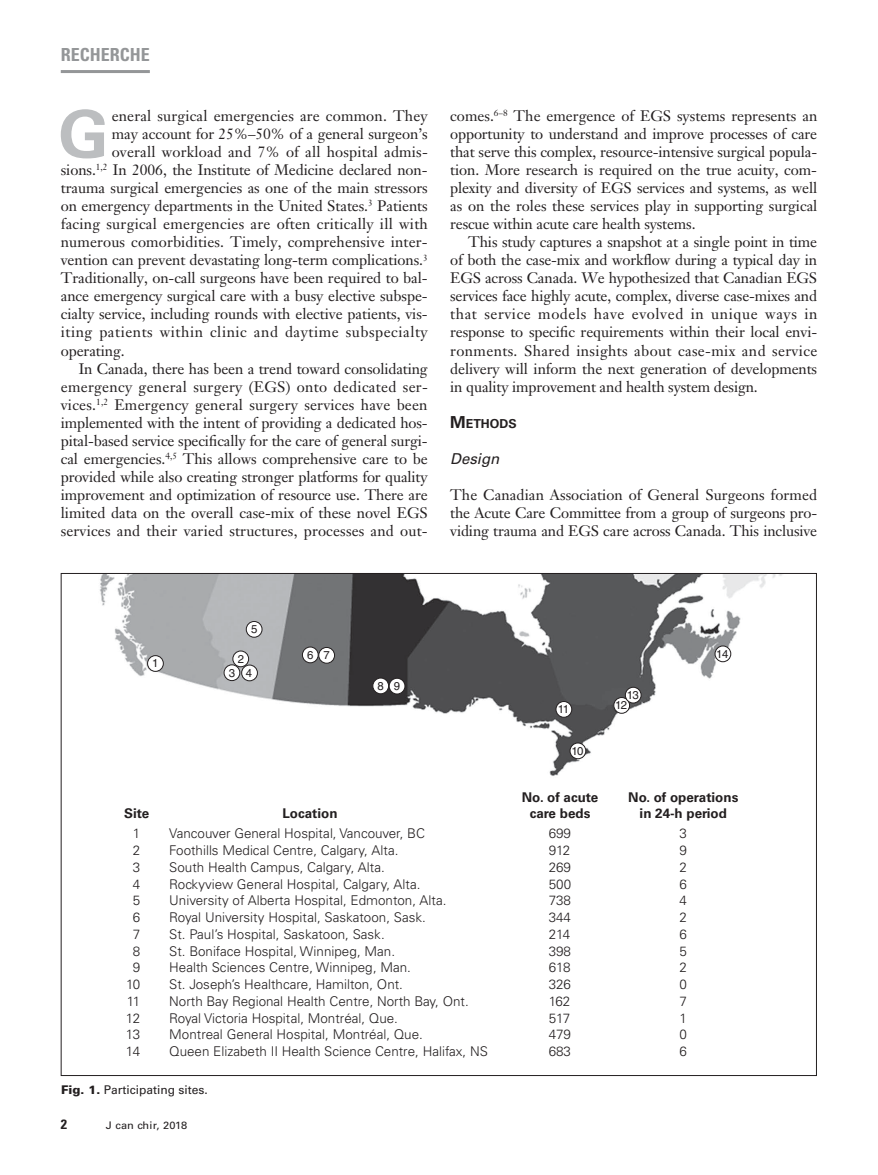
<style>
.page{position:relative;width:878px;height:1175px;background:#fff}
.page>*{position:absolute;margin:0;border:0;box-sizing:border-box;transform-origin:0 0}
.t1{font:700 64.8px "Univers LT Std";color:#bcbec0}
.t2{font:700 condensed 18px "Univers LT Std";color:#949698}
.t3{font:15px/18px "Janson Text LT Std";letter-spacing:-.005em;color:#231f20;text-align:justify}
.t4{font:15px "Janson Text LT Std";letter-spacing:.015em;color:#231f20}
.t5{font:15px "Janson Text LT Std";letter-spacing:.035em;color:#231f20}
.t6{font:15px "Janson Text LT Std";letter-spacing:.02em;color:#231f20}
.t7{font:italic 15px "Univers LT Std";color:#231f20}
.t8{font:700 condensed 13.5px "Univers LT Std";color:#231f20;scale:1.05 1}
.t9{font:300 13.35px/16.8px "Univers LT Std";color:#231f20;text-align:justify}
.t10{font:700 13.35px/16px "Univers LT Std";color:#231f20;text-align:center}
.t11{font:700 12.3px "Univers LT Std";color:#231f20}
.t12{font:12px "Univers LT Std";color:#231f20}
.t13{font:11.4px/14px "Helvetica LT Std";letter-spacing:-.04em;color:#231f20;text-align:center}
.t14{font:10.5px "Univers LT Std";letter-spacing:.015em;color:#231f20;scale:1.05 1}
.s1{font-size:16.5px}
.s2{font-weight:900}
</style>
<div class="page">
<hr style="left:61px;top:70px;width:89px;height:3px;background:#949698">
<img style="left:100px;top:575px;width:682px;height:201px">
<div style="left:302px;top:647px;width:16px;height:16px;background:#fff;border-radius:50%"></div>
<div style="left:302px;top:646px;width:16px;height:17px;border:1px solid #231f20;border-radius:50%"></div>
<div style="left:246px;top:621px;width:16px;height:16px;background:#fff;border-radius:50%"></div>
<div style="left:246px;top:621px;width:16px;height:16px;border:1px solid #231f20;border-radius:50%"></div>
<div style="left:233px;top:651px;width:15px;height:16px;background:#fff;border-radius:50%"></div>
<div style="left:232px;top:650px;width:17px;height:17px;border:1px solid #231f20;border-radius:50%"></div>
<div style="left:224px;top:665px;width:16px;height:15px;background:#fff;border-radius:50%"></div>
<div style="left:224px;top:664px;width:16px;height:17px;border:1px solid #231f20;border-radius:50%"></div>
<div style="left:242px;top:665px;width:15px;height:16px;background:#fff;border-radius:50%"></div>
<div style="left:241px;top:664px;width:17px;height:17px;border:1px solid #231f20;border-radius:50%"></div>
<div style="left:147px;top:655px;width:16px;height:16px;background:#fff;border-radius:50%"></div>
<div style="left:147px;top:655px;width:17px;height:16px;border:1px solid #231f20;border-radius:50%"></div>
<div style="left:319px;top:647px;width:15px;height:16px;background:#fff;border-radius:50%"></div>
<div style="left:318px;top:647px;width:17px;height:16px;border:1px solid #231f20;border-radius:50%"></div>
<div style="left:373px;top:678px;width:15px;height:16px;background:#fff;border-radius:50%"></div>
<div style="left:372px;top:677px;width:17px;height:17px;border:1px solid #231f20;border-radius:50%"></div>
<div style="left:389px;top:678px;width:16px;height:16px;background:#fff;border-radius:50%"></div>
<div style="left:389px;top:678px;width:16px;height:16px;border:1px solid #231f20;border-radius:50%"></div>
<div style="left:556px;top:701px;width:15px;height:16px;background:#fff;border-radius:50%"></div>
<div style="left:555px;top:701px;width:17px;height:16px;border:1px solid #231f20;border-radius:50%"></div>
<div style="left:570px;top:743px;width:15px;height:15px;background:#fff;border-radius:50%"></div>
<div style="left:569px;top:742px;width:17px;height:17px;border:1px solid #231f20;border-radius:50%"></div>
<div style="left:613px;top:697px;width:16px;height:16px;background:#fff;border-radius:50%"></div>
<div style="left:613px;top:697px;width:17px;height:16px;border:1px solid #231f20;border-radius:50%"></div>
<div style="left:625px;top:687px;width:16px;height:16px;background:#fff;border-radius:50%"></div>
<div style="left:625px;top:687px;width:16px;height:16px;border:1px solid #231f20;border-radius:50%"></div>
<div style="left:715px;top:646px;width:15px;height:15px;background:#fff;border-radius:50%"></div>
<div style="left:714px;top:645px;width:17px;height:17px;border:1px solid #231f20;border-radius:50%"></div>
<p class="t2" style="left:61px;top:44px;width:91px">RECHERCHE</p>
<h1 class="t1" style="left:58px;top:97px;width:52px">G</h1>
<p class="t3" style="left:112px;top:107px;width:317px">eneral surgical emergencies are common. They</p>
<p class="t3" style="left:112px;top:125px;width:317px">may account for 25%–50% of a general surgeon’s</p>
<p class="t3" style="left:112px;top:143px;width:318px">overall workload and 7% of all hospital admis-</p>
<p class="t3" style="left:61px;top:161px;width:368px">sions.<sup>1,2</sup> In 2006, the Institute of Medicine declared non-</p>
<p class="t3" style="left:61px;top:179px;width:368px">trauma surgical emergencies as one of the main stressors</p>
<p class="t3" style="left:61px;top:197px;width:368px">on emergency departments in the United States.<sup>3</sup> Patients</p>
<p class="t4" style="left:61px;top:215px;width:368px">facing surgical emergencies are often critically ill with</p>
<p class="t3" style="left:61px;top:233px;width:368px">numerous comorbidities. Timely, comprehensive inter-</p>
<p class="t3" style="left:61px;top:251px;width:368px">vention can prevent devastating long-term complications.<sup>3</sup></p>
<p class="t3" style="left:61px;top:269px;width:368px">Traditionally, on-call surgeons have been required to bal-</p>
<p class="t3" style="left:61px;top:287px;width:368px">ance emergency surgical care with a busy elective subspe-</p>
<p class="t3" style="left:61px;top:305px;width:368px">cialty service, including rounds with elective patients, vis-</p>
<p class="t5" style="left:61px;top:323px;width:368px">iting patients within clinic and daytime subspecialty</p>
<p class="t3" style="left:61px;top:341px;width:66px">operating.</p>
<p class="t3" style="left:79px;top:359px;width:350px">In Canada, there has been a trend toward consolidating</p>
<p class="t6" style="left:61px;top:377px;width:368px">emergency general surgery (EGS) onto dedicated ser-</p>
<p class="t4" style="left:61px;top:395px;width:368px">vices.<sup>1,2</sup> Emergency general surgery services have been</p>
<p class="t3" style="left:61px;top:413px;width:368px">implemented with the intent of providing a dedicated hos-</p>
<p class="t3" style="left:61px;top:431px;width:368px">pital-based service specifically for the care of general surgi-</p>
<p class="t3" style="left:61px;top:449px;width:368px">cal emergencies.<sup>4,5</sup> This allows comprehensive care to be</p>
<p class="t3" style="left:61px;top:467px;width:368px">provided while also creating stronger platforms for quality</p>
<p class="t3" style="left:61px;top:485px;width:368px">improvement and optimization of resource use. There are</p>
<p class="t3" style="left:61px;top:503px;width:368px">limited data on the overall case-mix of these novel EGS</p>
<p class="t3" style="left:61px;top:521px;width:368px">services and their varied structures, processes and out-</p>
<p class="t3" style="left:450px;top:107px;width:369px">comes.<sup>6–8</sup> The emergence of EGS systems represents an opportunity to understand and improve processes of care that serve this complex, resource-intensive surgical popula&shy;tion. More research is required on the true acuity, com&shy;plexity and diversity of EGS services and systems, as well as on the roles these services play in supporting surgical rescue within acute care health systems.</p>
<p class="t3" style="left:450px;top:233px;width:368px;text-indent:18px">This study captures a snapshot at a single point in time of both the case-mix and workflow during a typical day in EGS across Canada. We hypothesized that Canadian EGS services face highly acute, complex, diverse case-mixes and that service models have evolved in unique ways in response to specific requirements within their local envi&shy;ronments. Shared insights about case-mix and service delivery will inform the next generation of developments in quality improvement and health system design.</p>
<p class="t11" style="left:450px;top:416px;width:68px"><span class="s1">M</span>ETHODS</p>
<p class="t7" style="left:450px;top:449px;width:51px">Design</p>
<p class="t3" style="left:450px;top:485px;width:368px">The Canadian Association of General Surgeons formed the Acute Care Committee from a group of surgeons pro&shy;viding trauma and EGS care across Canada. This inclusive</p>
<p class="t13" style="left:251px;top:622px;width:8px">5</p>
<p class="t13" style="left:152px;top:656px;width:8px">1</p>
<p class="t13" style="left:229px;top:652px;width:25px">2<br>3 4</p>
<p class="t13" style="left:307px;top:648px;width:24px">6 7</p>
<p class="t13" style="left:377px;top:679px;width:24px">8 9</p>
<p class="t10" style="left:124px;top:805px;width:27px">Site</p>
<p class="t10" style="left:282px;top:805px;width:57px">Location</p>
<p class="t13" style="left:626px;top:688px;width:14px">13</p>
<p class="t13" style="left:558px;top:702px;width:13px">11</p>
<p class="t13" style="left:615px;top:698px;width:14px">12</p>
<p class="t13" style="left:571px;top:743px;width:14px">10</p>
<p class="t13" style="left:716px;top:647px;width:14px">14</p>
<p class="t10" style="left:521px;top:789px;width:78px">No. of acute care beds</p>
<p class="t10" style="left:628px;top:789px;width:112px">No. of operations in 24-h period</p>
<p class="t9" style="left:169px;top:825px;width:320px;text-align:left">Vancouver General Hospital, Vancouver, BC<br>Foothills Medical Centre, Calgary, Alta.<br>South Health Campus, Calgary, Alta.<br>Rockyview General Hospital, Calgary, Alta.<br>University of Alberta Hospital, Edmonton, Alta.<br>Royal University Hospital, Saskatoon, Sask.<br>St. Paul’s Hospital, Saskatoon, Sask.<br>St. Boniface Hospital, Winnipeg, Man.<br>Health Sciences Centre, Winnipeg, Man.<br>St. Joseph’s Healthcare, Hamilton, Ont.<br>North Bay Regional Health Centre, North Bay, Ont.<br>Royal Victoria Hospital, Montréal, Que.<br>Montreal General Hospital, Montréal, Que.<br>Queen Elizabeth II Health Science Centre, Halifax, NS</p>
<p class="t9" style="left:126px;top:825px;width:16px;text-align:center">1<br>2<br>3<br>4<br>5<br>6<br>7<br>8<br>9<br>10<br>11<br>12<br>13<br>14</p>
<p class="t9" style="left:548px;top:825px;width:24px">699<br>912<br>269<br>500<br>738<br>344<br>214<br>398<br>618<br>326<br>162<br>517<br>479<br>683</p>
<p class="t9" style="left:679px;top:825px;width:9px">3<br>9<br>2<br>6<br>4<br>2<br>6<br>5<br>2<br>0<br>7<br>1<br>0<br>6</p>
<p class="t12" style="left:61px;top:1082px;width:148px"><span class="s2">Fig. 1.</span> Participating sites.</p>
<p class="t8" style="left:61px;top:1116px;width:7px">2</p>
<p class="t14" style="left:106px;top:1119px;width:79px">J can chir, 2018</p>
</div>
